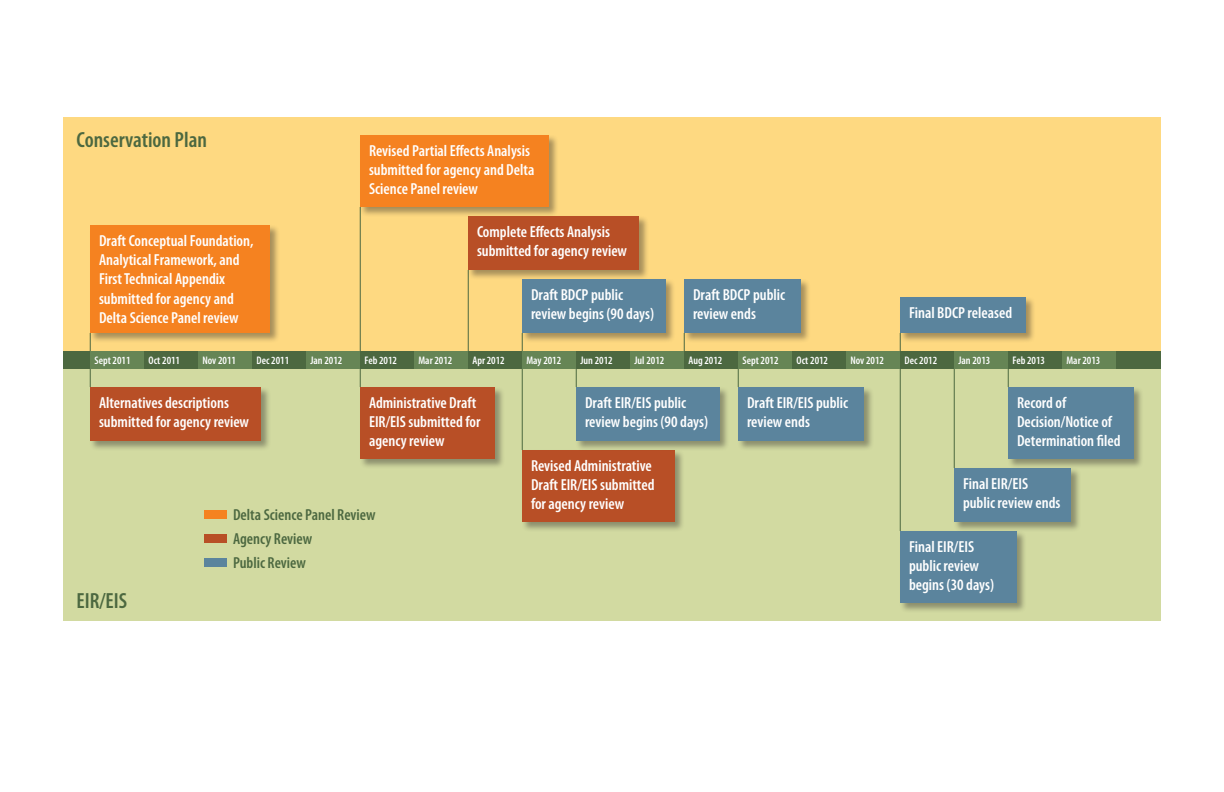
<style>
.page{position:relative;width:1224px;height:792px;background:#fff}
.page>*{position:absolute;margin:0;border:0;box-sizing:border-box;transform-origin:0 0}
.t1{font:600 condensed 22px "Myriad Pro";color:#4c6840}
.t2{font:600 condensed 16px/19.2px "Myriad Pro";color:#fff}
.t3{font:600 condensed 16px "Myriad Pro";color:#4c6840}
.t4{font:600 condensed 11px "Myriad Pro";color:#fff}
</style>
<div class="page">
<div style="left:63px;top:117px;width:1098px;height:234px;background:#fed981"></div>
<div style="left:63px;top:369px;width:1098px;height:252px;background:#d2daa1"></div>
<div style="left:63px;top:351px;width:1098px;height:18px;background:#4c6840"></div>
<div style="left:204px;top:510px;width:22px;height:9px;background:#f58220"></div>
<div style="left:204px;top:534px;width:22px;height:9px;background:#b84f26"></div>
<div style="left:204px;top:558px;width:22px;height:9px;background:#5b849d"></div>
<hr style="left:90px;top:333px;width:1px;height:54px;background:#4c6840">
<hr style="left:360px;top:207px;width:1px;height:180px;background:#4c6840">
<hr style="left:468px;top:270px;width:1px;height:81px;background:#4c6840">
<hr style="left:522px;top:333px;width:1px;height:117px;background:#4c6840">
<svg style="left:576px;top:369px;width:1px;height:17px"></svg>
<svg style="left:738px;top:369px;width:1px;height:17px"></svg>
<hr style="left:954px;top:369px;width:1px;height:99px;background:#4c6840">
<hr style="left:900px;top:333px;width:1px;height:198px;background:#4c6840">
<svg style="left:1008px;top:369px;width:1px;height:17px"></svg>
<div style="left:89px;top:224px;width:191px;height:119px;background:#231f20;opacity:.4"></div>
<div style="left:90px;top:225px;width:180px;height:108px;background:#f58220"></div>
<div style="left:89px;top:386px;width:182px;height:65px;background:#231f20;opacity:.4"></div>
<div style="left:90px;top:387px;width:171px;height:54px;background:#b84f26"></div>
<div style="left:359px;top:134px;width:200px;height:83px;background:#231f20;opacity:.4"></div>
<div style="left:360px;top:135px;width:189px;height:72px;background:#f58220"></div>
<div style="left:359px;top:386px;width:146px;height:83px;background:#231f20;opacity:.4"></div>
<div style="left:360px;top:387px;width:135px;height:72px;background:#b84f26"></div>
<div style="left:467px;top:215px;width:182px;height:65px;background:#231f20;opacity:.4"></div>
<div style="left:468px;top:216px;width:171px;height:54px;background:#b84f26"></div>
<div style="left:521px;top:278px;width:155px;height:65px;background:#231f20;opacity:.4"></div>
<div style="left:522px;top:279px;width:144px;height:54px;background:#5b849d"></div>
<div style="left:521px;top:449px;width:164px;height:83px;background:#231f20;opacity:.4"></div>
<div style="left:522px;top:450px;width:153px;height:72px;background:#b84f26"></div>
<div style="left:575px;top:386px;width:155px;height:65px;background:#231f20;opacity:.4"></div>
<div style="left:576px;top:387px;width:144px;height:54px;background:#5b849d"></div>
<div style="left:90px;top:351px;width:54px;height:18px;background:#668555"></div>
<div style="left:198px;top:351px;width:54px;height:18px;background:#668555"></div>
<div style="left:306px;top:351px;width:54px;height:18px;background:#668555"></div>
<div style="left:414px;top:351px;width:54px;height:18px;background:#668555"></div>
<div style="left:522px;top:351px;width:54px;height:18px;background:#668555"></div>
<div style="left:630px;top:351px;width:54px;height:18px;background:#668555"></div>
<div style="left:738px;top:351px;width:54px;height:18px;background:#668555"></div>
<div style="left:846px;top:351px;width:54px;height:18px;background:#668555"></div>
<div style="left:954px;top:351px;width:54px;height:18px;background:#668555"></div>
<div style="left:1062px;top:351px;width:54px;height:18px;background:#668555"></div>
<div style="left:683px;top:278px;width:128px;height:65px;background:#231f20;opacity:.4"></div>
<div style="left:684px;top:279px;width:117px;height:54px;background:#5b849d"></div>
<div style="left:737px;top:386px;width:137px;height:65px;background:#231f20;opacity:.4"></div>
<div style="left:738px;top:387px;width:126px;height:54px;background:#5b849d"></div>
<div style="left:899px;top:296px;width:137px;height:47px;background:#231f20;opacity:.4"></div>
<div style="left:900px;top:297px;width:126px;height:36px;background:#5b849d"></div>
<div style="left:899px;top:530px;width:128px;height:83px;background:#231f20;opacity:.4"></div>
<div style="left:900px;top:531px;width:117px;height:72px;background:#5b849d"></div>
<div style="left:953px;top:467px;width:128px;height:65px;background:#231f20;opacity:.4"></div>
<div style="left:954px;top:468px;width:117px;height:54px;background:#5b849d"></div>
<div style="left:1007px;top:386px;width:137px;height:83px;background:#231f20;opacity:.4"></div>
<div style="left:1008px;top:387px;width:126px;height:72px;background:#5b849d"></div>
<p class="t1" style="left:76px;top:128px;width:132px">Conservation Plan</p>
<p class="t2" style="left:99px;top:231px;width:156px">Draft Conceptual Foundation,<br>Analytical Framework, and<br>First Technical Appendix submitted for agency and<br>Delta Science Panel review</p>
<p class="t2" style="left:369px;top:141px;width:167px">Revised Partial Effects Analysis submitted for agency and Delta<br>Science Panel review</p>
<p class="t2" style="left:477px;top:222px;width:152px">Complete Effects Analysis submitted for agency review</p>
<p class="t2" style="left:531px;top:285px;width:125px">Draft BDCP public review begins (90 days)</p>
<p class="t2" style="left:693px;top:285px;width:94px">Draft BDCP public review ends</p>
<p class="t2" style="left:909px;top:303px;width:105px">Final BDCP released</p>
<p class="t4" style="left:94px;top:354px;width:38px">Sept 2011</p>
<p class="t4" style="left:148px;top:354px;width:33px">Oct 2011</p>
<p class="t4" style="left:202px;top:354px;width:35px">Nov 2011</p>
<p class="t4" style="left:256px;top:354px;width:34px">Dec 2011</p>
<p class="t4" style="left:310px;top:354px;width:33px">Jan 2012</p>
<p class="t4" style="left:364px;top:354px;width:34px">Feb 2012</p>
<p class="t4" style="left:418px;top:354px;width:35px">Mar 2012</p>
<p class="t4" style="left:472px;top:354px;width:34px">Apr 2012</p>
<p class="t4" style="left:526px;top:354px;width:36px">May 2012</p>
<p class="t4" style="left:580px;top:354px;width:34px">Jun 2012</p>
<p class="t4" style="left:634px;top:354px;width:31px">Jul 2012</p>
<p class="t4" style="left:688px;top:354px;width:35px">Aug 2012</p>
<p class="t4" style="left:742px;top:354px;width:38px">Sept 2012</p>
<p class="t4" style="left:796px;top:354px;width:33px">Oct 2012</p>
<p class="t4" style="left:850px;top:354px;width:35px">Nov 2012</p>
<p class="t4" style="left:904px;top:354px;width:34px">Dec 2012</p>
<p class="t4" style="left:958px;top:354px;width:33px">Jan 2013</p>
<p class="t4" style="left:1012px;top:354px;width:34px">Feb 2013</p>
<p class="t4" style="left:1066px;top:354px;width:35px">Mar 2013</p>
<p class="t2" style="left:99px;top:393px;width:152px">Alternatives descriptions submitted for agency review</p>
<p class="t2" style="left:369px;top:393px;width:113px">Administrative Draft<br>EIR/EIS submitted for agency review</p>
<p class="t1" style="left:76px;top:588px;width:52px">EIR/EIS</p>
<p class="t3" style="left:233px;top:506px;width:144px">Delta Science Panel Review</p>
<p class="t3" style="left:233px;top:530px;width:81px">Agency Review</p>
<p class="t3" style="left:233px;top:554px;width:74px">Public Review</p>
<p class="t2" style="left:585px;top:393px;width:125px">Draft EIR/EIS public review begins (90 days)</p>
<p class="t2" style="left:531px;top:456px;width:125px">Revised Administrative<br>Draft EIR/EIS submitted for agency review</p>
<p class="t2" style="left:747px;top:393px;width:103px">Draft EIR/EIS public review ends</p>
<p class="t2" style="left:1017px;top:393px;width:105px">Record of<br>Decision/Notice of<br>Determination filed</p>
<p class="t2" style="left:963px;top:474px;width:99px">Final EIR/EIS public review ends</p>
<p class="t2" style="left:909px;top:537px;width:87px">Final EIR/EIS public review begins (30 days)</p>
</div>
